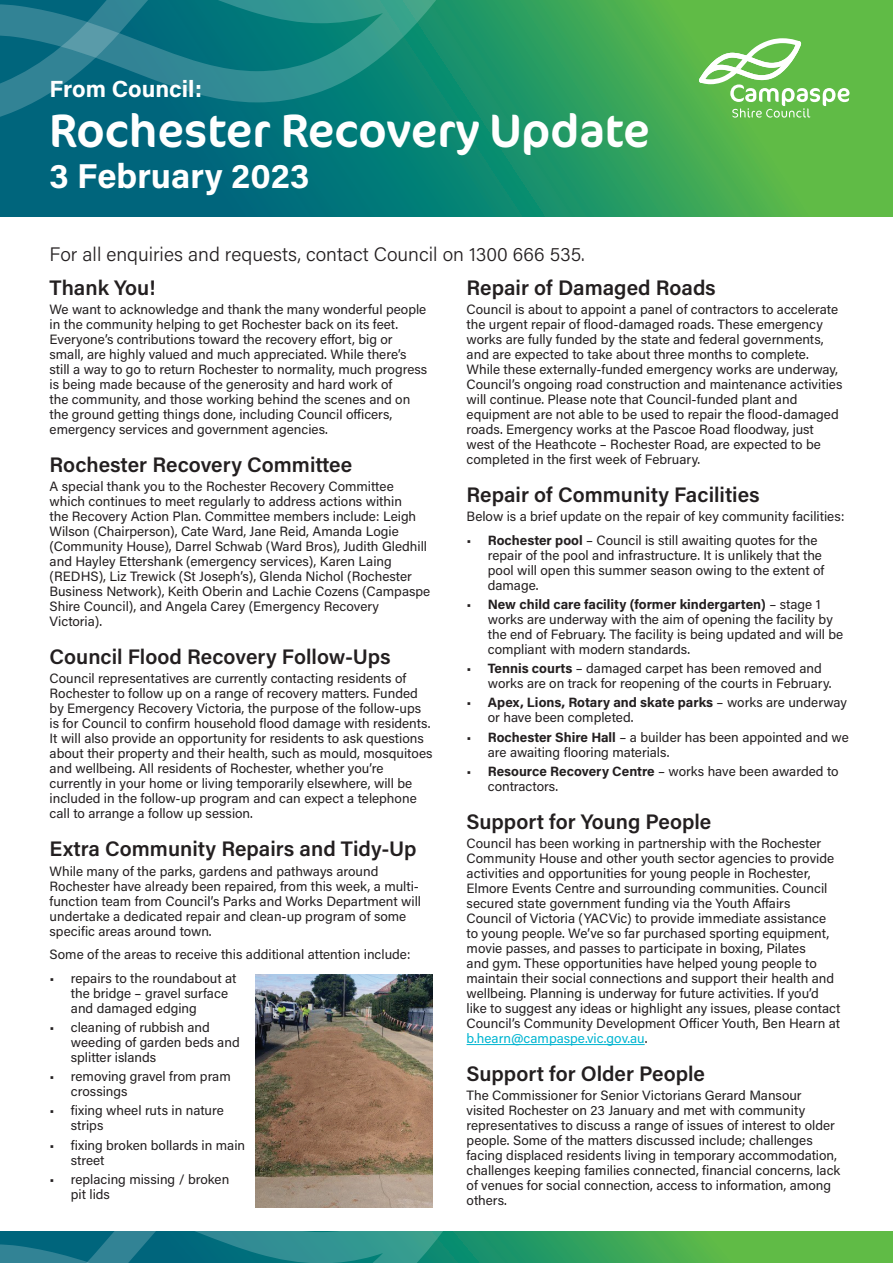
<style>
.page{position:relative;width:893px;height:1263px;background:#fff}
.page>*{position:absolute;margin:0;border:0;box-sizing:border-box;transform-origin:0 0}
.t1{font:47.1px "Cocon Pro";color:#fff}
.t2{font:700 34.5px "Acumin Pro";color:#fff}
.t3{font:700 23.4px "Acumin Pro";color:#fff}
.t4{font:600 21px "Acumin Pro";color:#231f20}
.t5{font:300 19.5px "Acumin Pro";color:#231f20}
.t6{font:13.5px/15px "Acumin Pro";color:#231f20}
.s1{font-weight:700}
.s2{color:#00b5d1}
</style>
<div class="page">
<svg style="left:511px;top:1231px;width:382px;height:32px;background:#4cb050"></svg>
<svg style="left:0;top:1231px;width:511px;height:32px;background:#1c8285"></svg>
<svg style="left:0;top:0;width:893px;height:217px;background:#2b9562"></svg>
<svg style="left:0;top:0;width:510px;height:129px;background:#15807f"></svg>
<svg style="left:699px;top:38px;width:150px;height:80px"></svg>
<hr style="left:467px;top:1044px;width:178px;height:1px;background:#00b5d1">
<img style="left:255px;top:974px;width:178px;height:234px">
<h3 class="t3" style="left:50px;top:73px;width:154px">From Council:</h3>
<h1 class="t1" style="left:50px;top:99px;width:602px">Rochester Recovery Update</h1>
<h2 class="t2" style="left:50px;top:152px;width:261px">3 February 2023</h2>
<h3 class="t5" style="left:50px;top:241px;width:537px">For all enquiries and requests, contact Council on 1300 666 535.</h3>
<h3 class="t4" style="left:50px;top:273px;width:107px">Thank You!</h3>
<p class="t6" style="left:50px;top:301px;width:379px">We want to acknowledge and thank the many wonderful people in the community helping to get Rochester back on its feet.<br>Everyone’s contributions toward the recovery effort, big or small, are highly valued and much appreciated. While there’s still a way to go to return Rochester to normality, much progress is being made because of the generosity and hard work of<br>the community, and those working behind the scenes and on the ground getting things done, including Council officers, emergency services and government agencies.</p>
<h3 class="t4" style="left:50px;top:450px;width:304px">Rochester Recovery Committee</h3>
<p class="t6" style="left:50px;top:478px;width:382px">A special thank you to the Rochester Recovery Committee which continues to meet regularly to address actions within<br>the Recovery Action Plan. Committee members include: Leigh Wilson (Chairperson), Cate Ward, Jane Reid, Amanda Logie (Community House), Darrel Schwab (Ward Bros), Judith Gledhill and Hayley Ettershank (emergency services), Karen Laing (REDHS), Liz Trewick (St Joseph’s), Glenda Nichol (Rochester Business Network), Keith Oberin and Lachie Cozens (Campaspe Shire Council), and Angela Carey (Emergency Recovery Victoria).</p>
<h3 class="t4" style="left:50px;top:642px;width:343px">Council Flood Recovery Follow-Ups</h3>
<p class="t6" style="left:50px;top:671px;width:384px">Council representatives are currently contacting residents of Rochester to follow up on a range of recovery matters. Funded by Emergency Recovery Victoria, the purpose of the follow-ups is for Council to confirm household flood damage with residents.<br>It will also provide an opportunity for residents to ask questions about their property and their health, such as mould, mosquitoes and wellbeing. All residents of Rochester, whether you’re currently in your home or living temporarily elsewhere, will be included in the follow-up program and can expect a telephone call to arrange a follow up session.</p>
<h3 class="t4" style="left:50px;top:834px;width:368px">Extra Community Repairs and Tidy-Up</h3>
<p class="t6" style="left:50px;top:863px;width:373px">While many of the parks, gardens and pathways around Rochester have already been repaired, from this week, a multi&shy;function team from Council’s Parks and Works Department will undertake a dedicated repair and clean-up program of some specific areas around town.</p>
<p class="t6" style="left:50px;top:946px;width:362px">Some of the areas to receive this additional attention include:</p>
<p class="t6" style="left:71px;top:970px;width:167px;text-indent:-21px">• repairs to the roundabout at the bridge – gravel surface and damaged edging</p>
<p class="t6" style="left:71px;top:1019px;width:170px;text-indent:-21px">• cleaning of rubbish and weeding of garden beds and splitter islands</p>
<p class="t6" style="left:71px;top:1068px;width:161px;text-indent:-21px">• removing gravel from pram crossings</p>
<p class="t6" style="left:71px;top:1103px;width:154px;text-indent:-21px">• fixing wheel ruts in nature strips</p>
<p class="t6" style="left:71px;top:1137px;width:176px;text-indent:-21px">• fixing broken bollards in main street</p>
<p class="t6" style="left:71px;top:1171px;width:160px;text-indent:-21px">• replacing missing / broken pit lids</p>
<h3 class="t4" style="left:467px;top:273px;width:251px">Repair of Damaged Roads</h3>
<p class="t6" style="left:467px;top:301px;width:377px">Council is about to appoint a panel of contractors to accelerate the urgent repair of flood-damaged roads. These emergency works are fully funded by the state and federal governments, and are expected to take about three months to complete.<br>While these externally-funded emergency works are underway, Council’s ongoing road construction and maintenance activities will continue. Please note that Council-funded plant and equipment are not able to be used to repair the flood-damaged roads. Emergency works at the Pascoe Road floodway, just west of the Heathcote – Rochester Road, are expected to be completed in the first week of February.</p>
<h3 class="t4" style="left:467px;top:480px;width:295px">Repair of Community Facilities</h3>
<p class="t6" style="left:467px;top:508px;width:379px">Below is a brief update on the repair of key community facilities:</p>
<p class="t6" style="left:488px;top:532px;width:338px;text-indent:-21px">• <span class="s1">Rochester pool</span> – Council is still awaiting quotes for the repair of the pool and infrastructure. It is unlikely that the pool will open this summer season owing to the extent of damage.</p>
<p class="t6" style="left:488px;top:596px;width:357px;text-indent:-21px">• <span class="s1">New child care facility (former kindergarten)</span> – stage 1 works are underway with the aim of opening the facility by the end of February. The facility is being updated and will be compliant with modern standards.</p>
<p class="t6" style="left:488px;top:660px;width:345px;text-indent:-21px">• <span class="s1">Tennis courts</span> – damaged carpet has been removed and works are on track for reopening of the courts in February.</p>
<p class="t6" style="left:488px;top:695px;width:361px;text-indent:-21px">• <span class="s1">Apex, Lions, Rotary and skate parks</span> – works are underway or have been completed.</p>
<p class="t6" style="left:488px;top:729px;width:362px;text-indent:-21px">• <span class="s1">Rochester Shire Hall</span> – a builder has been appointed and we are awaiting flooring materials.</p>
<p class="t6" style="left:488px;top:763px;width:352px;text-indent:-21px">• <span class="s1">Resource Recovery Centre</span> – works have been awarded to contractors.</p>
<h3 class="t4" style="left:467px;top:807px;width:246px">Support for Young People</h3>
<p class="t6" style="left:467px;top:835px;width:375px">Council has been working in partnership with the Rochester Community House and other youth sector agencies to provide activities and opportunities for young people in Rochester, Elmore Events Centre and surrounding communities. Council secured state government funding via the Youth Affairs<br>Council of Victoria (YACVic) to provide immediate assistance to young people. We’ve so far purchased sporting equipment, movie passes, and passes to participate in boxing, Pilates<br>and gym. These opportunities have helped young people to maintain their social connections and support their health and wellbeing. Planning is underway for future activities. If you’d like to suggest any ideas or highlight any issues, please contact Council’s Community Development Officer Youth, Ben Hearn at <span class="s2">b.hearn@campaspe.vic.gov.au</span>.</p>
<h3 class="t4" style="left:467px;top:1059px;width:240px">Support for Older People</h3>
<p class="t6" style="left:467px;top:1088px;width:375px">The Commissioner for Senior Victorians Gerard Mansour visited Rochester on 23 January and met with community representatives to discuss a range of issues of interest to older people. Some of the matters discussed include; challenges facing displaced residents living in temporary accommodation, challenges keeping families connected, financial concerns, lack of venues for social connection, access to information, among others.</p>
</div>
